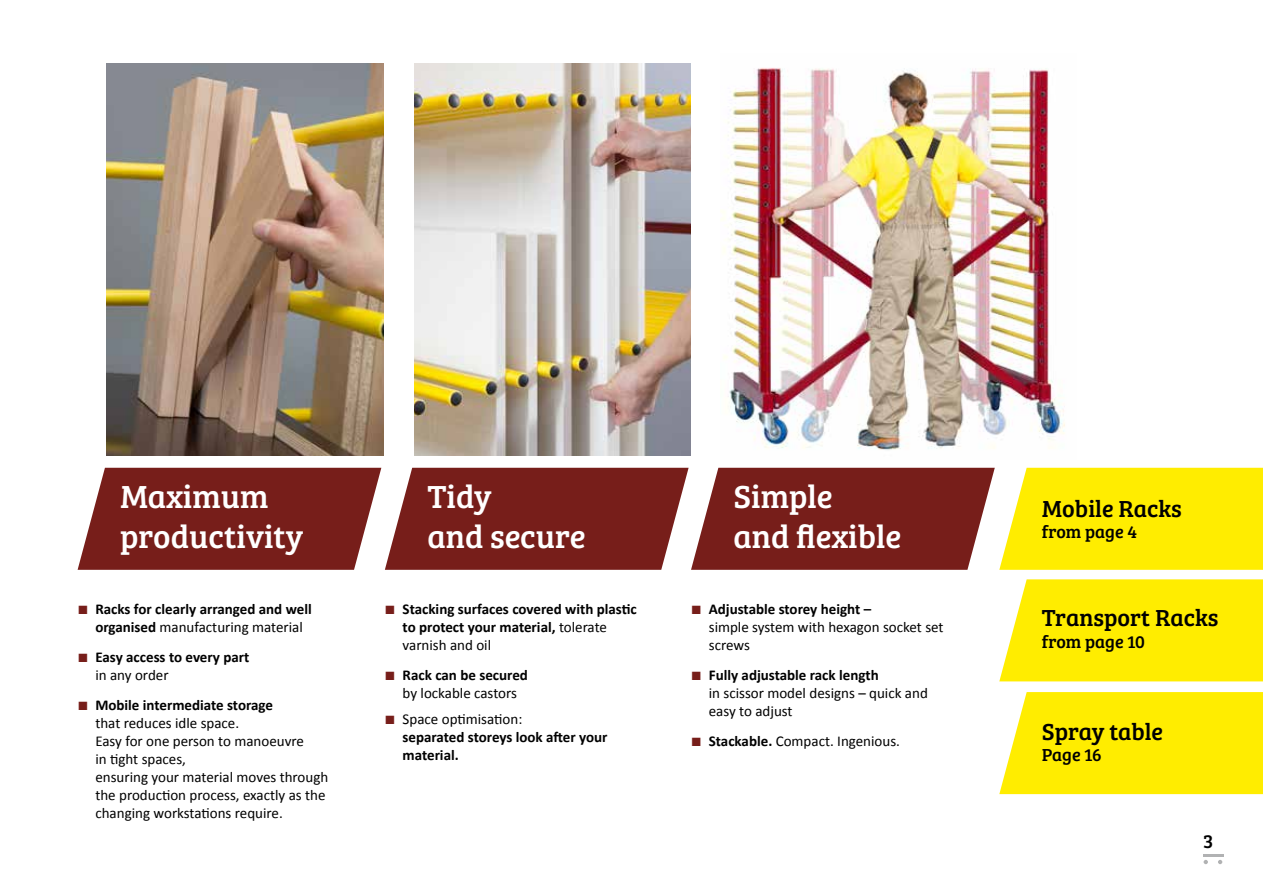
<style>
.page{position:relative;width:1263px;height:893px;background:#fff}
.page>*{position:absolute;margin:0;border:0;box-sizing:border-box;transform-origin:0 0}
.t1{font:33px/39.6px "Bree Serif";color:#fff}
.t2{font:24px "Bree Serif";color:#000}
.t3{font:19.5px "Bree Serif";color:#000}
.t4{font:18px "Bree Serif";color:#000}
.t5{font:15px/18px "Calibri";color:#000}
.t6{font:700 15px/18px "Calibri";color:#000}
.s1{color:#771e1a}
.s2{font-weight:400}
.s3{font-weight:700}
</style>
<div class="page">
<hr style="left:1203px;top:854px;width:21px;height:3px;background:#b1b2b3">
<svg style="left:1203px;top:860px;width:5px;height:4px"></svg>
<svg style="left:1218px;top:860px;width:4px;height:4px"></svg>
<img style="left:107px;top:64px;width:276px;height:391px">
<img style="left:414px;top:64px;width:276px;height:391px">
<img style="left:721px;top:68px;width:344px;height:382px">
<svg style="left:78px;top:468px;width:1185px;height:102px;background:#a05e2a"></svg>
<svg style="left:999px;top:579px;width:264px;height:102px;background:#fe1"></svg>
<svg style="left:999px;top:692px;width:264px;height:102px;background:#ffee10"></svg>
<h1 class="t1" style="left:120px;top:475px;width:185px">Maximum productivity</h1>
<h1 class="t1" style="left:427px;top:475px;width:160px">Tidy<br>and secure</h1>
<h1 class="t1" style="left:733px;top:475px;width:169px">Simple<br>and flexible</h1>
<p class="t6" style="left:78px;top:599px;width:235px;text-align:center"><span class="s1">■</span> Racks for clearly arranged and well organised <span class="s2">manufacturing material</span></p>
<p class="t6" style="left:95px;top:647px;width:156px;text-indent:-17px"><span class="s1">■</span> Easy access to every part <span class="s2">in any order</span></p>
<p class="t5" style="left:95px;top:695px;width:234px;text-indent:-17px"><span class="s1">■</span> <span class="s3">Mobile intermediate storage<br></span>that reduces idle space.<br>Easy for one person to manoeuvre<br>in tight spaces,<br>ensuring your material moves through the production process, exactly as the changing workstations require.</p>
<p class="t6" style="left:403px;top:599px;width:236px;text-indent:-17px"><span class="s1">■</span> Stacking surfaces covered with plastic to protect your material, <span class="s2">tolerate varnish and oil</span></p>
<p class="t5" style="left:386px;top:665px;width:144px;text-align:center"><span class="s1">■</span> <span class="s3">Rack can be secured </span>by lockable castors</p>
<p class="t6" style="left:403px;top:710px;width:206px;text-indent:-17px"><span class="s1">■</span> <span class="s2">Space optimisation:<br></span>separated storeys look after your material.</p>
<p class="t5" style="left:709px;top:599px;width:236px;text-indent:-17px"><span class="s1">■</span> <span class="s3">Adjustable storey height –<br></span>simple system with hexagon socket set screws</p>
<p class="t5" style="left:709px;top:665px;width:221px;text-indent:-17px"><span class="s1">■</span> <span class="s3">Fully adjustable rack length<br></span>in scissor model designs – quick and easy to adjust</p>
<p class="t5" style="left:692px;top:731px;width:210px"><span class="s1">■</span> <span class="s3">Stackable.</span> Compact. Ingenious.</p>
<h2 class="t2" style="left:1042px;top:490px;width:142px">Mobile Racks</h2>
<p class="t4" style="left:1042px;top:518px;width:96px">from page 4</p>
<h2 class="t2" style="left:1042px;top:600px;width:178px">Transport Racks</h2>
<p class="t4" style="left:1042px;top:628px;width:105px">from page 10</p>
<h2 class="t2" style="left:1042px;top:713px;width:123px">Spray table</h2>
<p class="t4" style="left:1042px;top:741px;width:61px">Page 16</p>
<h3 class="t3" style="left:1203px;top:826px;width:11px">3</h3>
</div>
